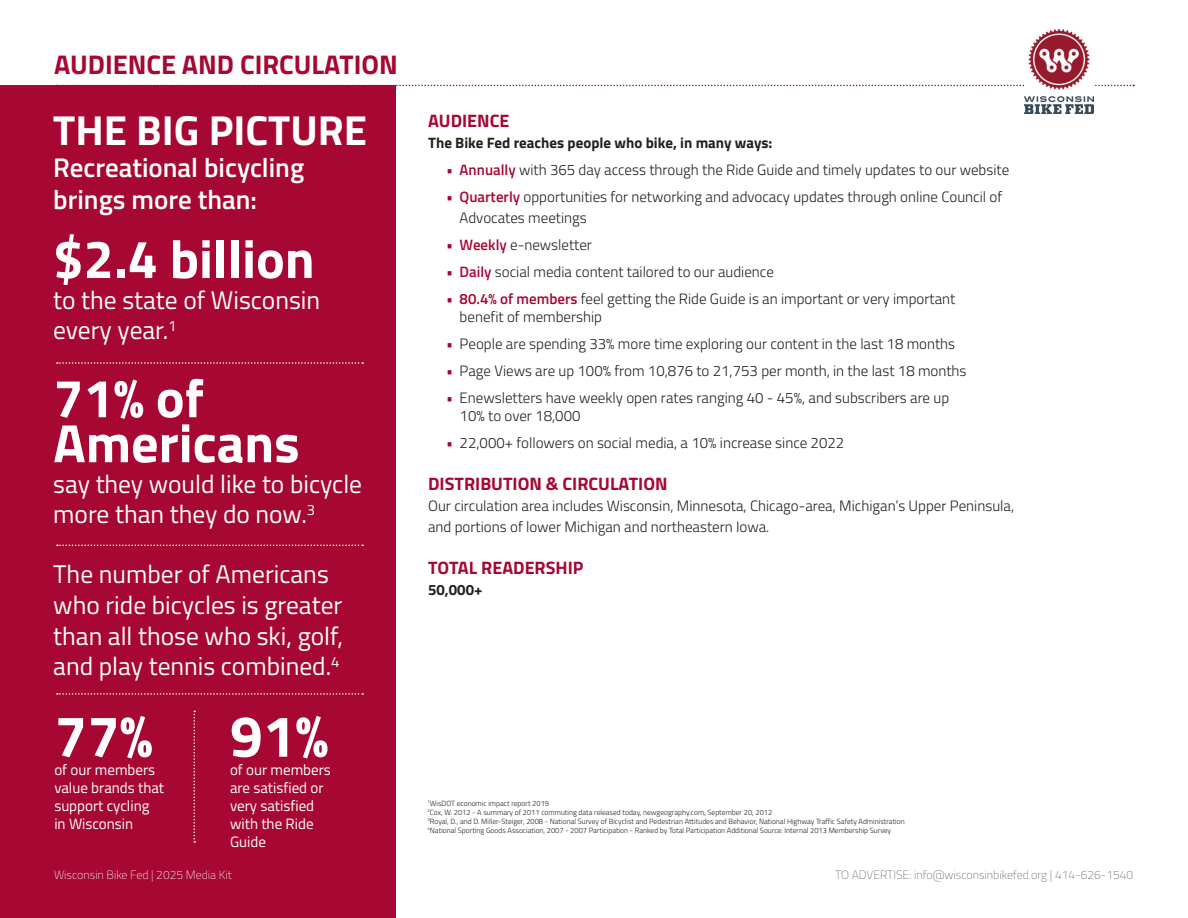
<style>
.page{position:relative;width:1188px;height:918px;background:#fff}
.page>*{position:absolute;margin:0;border:0;box-sizing:border-box;transform-origin:0 0}
.t1{font:700 58.5px "Titillium";color:#fff}
.t2{font:700 54px/45px "Titillium";color:#fff}
.t3{font:700 42px "Titillium";color:#fff}
.t4{font:600 27px/32.4px "Titillium";color:#fff}
.t5{font:700 27px "Titillium";color:#a60733}
.t6{font:25.5px/30.6px "Titillium";color:#fff}
.t7{font:700 18px "Titillium";color:#a60733}
.t8{font:300 15px/21px "Titillium";color:#231f20}
.t9{font:15px/18px "Titillium";color:#fff;text-align:justify}
.t10{font:700 15px "Titillium";color:#231f20}
.t11{font:100 12px "Titillium";color:#636366}
.t12{font:100 12px "Titillium";color:#fff}
.t13{font:300 7.5px "Titillium";color:#231f20}
.s1{font-weight:400;color:#a60733}
.s2{font-weight:600;color:#a60733}
</style>
<div class="page">
<div style="left:0;top:85px;width:395px;height:833px;background:#a60733"></div>
<svg style="left:395px;top:85px;width:739px;height:1px"></svg>
<img style="left:1024px;top:30px;width:69px;height:84px">
<svg style="left:57px;top:362px;width:306px;height:2px"></svg>
<svg style="left:57px;top:545px;width:306px;height:1px"></svg>
<svg style="left:57px;top:693px;width:306px;height:2px"></svg>
<svg style="left:194px;top:711px;width:1px;height:132px"></svg>
<p class="t5" style="left:54px;top:44px;width:345px">AUDIENCE AND CIRCULATION</p>
<p class="t3" style="left:53px;top:98px;width:315px">THE BIG PICTURE</p>
<p class="t4" style="left:53px;top:150px;width:252px">Recreational bicycling brings more than:</p>
<p class="t2" style="left:53px;top:234px;width:263px">$2.4 billion</p>
<p class="t6" style="left:53px;top:283px;width:268px">to the state of Wisconsin every year.<sup>1</sup></p>
<p class="t2" style="left:53px;top:373px;width:248px">71% of<br>Americans</p>
<p class="t6" style="left:53px;top:467px;width:310px">say they would like to bicycle more than they do now.<sup>3</sup></p>
<p class="t6" style="left:53px;top:558px;width:292px">The number of Americans who ride bicycles is greater than all those who ski, golf, and play tennis combined.<sup>4</sup></p>
<p class="t1" style="left:54px;top:692px;width:100px">77%</p>
<p class="t9" style="left:54px;top:760px;width:102px">of our members</p>
<p class="t9" style="left:54px;top:778px;width:111px">value brands that</p>
<p class="t9" style="left:54px;top:796px;width:97px">support cycling</p>
<p class="t9" style="left:54px;top:814px;width:80px">in Wisconsin</p>
<p class="t1" style="left:230px;top:692px;width:100px">91%</p>
<p class="t9" style="left:230px;top:760px;width:102px">of our members</p>
<p class="t9" style="left:230px;top:778px;width:95px">are satisfied or</p>
<p class="t9" style="left:230px;top:796px;width:86px">very satisfied with the Ride Guide</p>
<p class="t7" style="left:428px;top:107px;width:83px">AUDIENCE</p>
<p class="t10" style="left:428px;top:131px;width:346px">The Bike Fed reaches people who bike, in many ways:</p>
<p class="t8" style="left:446px;top:159px;width:565px"><span class="s1">•</span> <span class="s2">Annually</span> with 365 day access through the Ride Guide and timely updates to our website</p>
<p class="t8" style="left:460px;top:186px;width:544px;text-indent:-14px"><span class="s1">•</span> <span class="s2">Quarterly</span> opportunities for networking and advocacy updates through online Council of<br>Advocates meetings</p>
<p class="t8" style="left:446px;top:234px;width:147px"><span class="s1">•</span> <span class="s2">Weekly</span> e-newsletter</p>
<p class="t8" style="left:446px;top:261px;width:329px"><span class="s1">•</span> <span class="s2">Daily</span> social media content tailored to our audience</p>
<p class="t8" style="left:446px;top:288px;width:511px"><span class="s1">•</span> <span class="s2">80.4% of members</span> feel getting the Ride Guide is an important or very important</p>
<p class="t8" style="left:460px;top:306px;width:144px">benefit of membership</p>
<p class="t8" style="left:446px;top:333px;width:511px"><span class="s1">•</span> People are spending 33% more time exploring our content in the last 18 months</p>
<p class="t8" style="left:446px;top:360px;width:522px"><span class="s1">•</span> Page Views are up 100% from 10,876 to 21,753 per month, in the last 18 months</p>
<p class="t8" style="left:460px;top:388px;width:491px;line-height:18px;text-indent:-14px"><span class="s1">•</span> Enewsletters have weekly open rates ranging 40 - 45%, and subscribers are up<br>10% to over 18,000</p>
<p class="t8" style="left:446px;top:432px;width:400px"><span class="s1">•</span> 22,000+ followers on social media, a 10% increase since 2022</p>
<p class="t7" style="left:428px;top:470px;width:241px">DISTRIBUTION &amp; CIRCULATION</p>
<p class="t8" style="left:428px;top:495px;width:588px">Our circulation area includes Wisconsin, Minnesota, Chicago-area, Michigan’s Upper Peninsula, and portions of lower Michigan and northeastern Iowa.</p>
<p class="t7" style="left:428px;top:554px;width:157px">TOTAL READERSHIP</p>
<p class="t10" style="left:428px;top:578px;width:56px">50,000+</p>
<p class="t13" style="left:428px;top:798px;width:123px"><sup>1</sup>WisDOT economic impact report 2019</p>
<p class="t13" style="left:428px;top:807px;width:346px"><sup>2</sup>Cox, W. 2012 - A summary of 2011 commuting data released today, newgeography.com, September 20, 2012</p>
<p class="t13" style="left:428px;top:816px;width:479px"><sup>3</sup>Royal, D., and D. Miller-Steiger, 2008 - National Survey of Bicyclist and Pedestrian Attitudes and Behavior, National Highway Traffic Safety Administration</p>
<p class="t13" style="left:428px;top:825px;width:465px"><sup>4</sup>National Sporting Goods Association, 2007 - 2007 Participation - Ranked by Total Participation Additional Source: Internal 2013 Membership Survey</p>
<p class="t12" style="left:54px;top:867px;width:179px">Wisconsin Bike Fed | 2025 Media Kit</p>
<p class="t11" style="left:835px;top:867px;width:299px">TO ADVERTISE: info@wisconsinbikefed.org | 414-626-1540</p>
</div>
